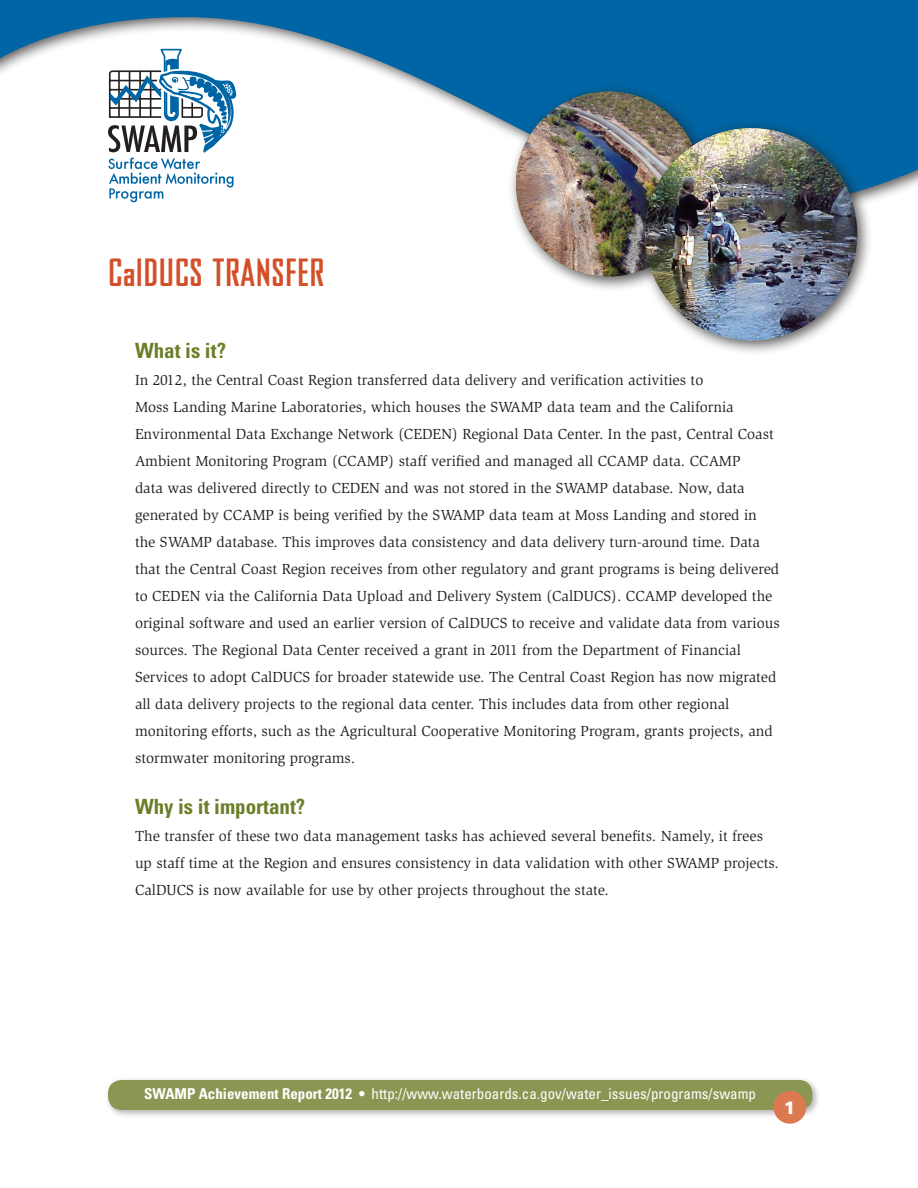
<style>
.page{position:relative;width:918px;height:1188px;background:#fff}
.page>*{position:absolute;margin:0;border:0;box-sizing:border-box;transform-origin:0 0}
.t1{font:700 36px "Bureau Agency";letter-spacing:.02em;color:#d34f29}
.t2{font:700 condensed 21px "Univers";color:#6b7f2a}
.t3{font:900 18px "Univers";color:#fff}
.t4{font:15px/27px "Slimbach";color:#231f20}
.t5{font:condensed 15px "Univers";color:#fff}
.s1{font-weight:700}
</style>
<div class="page">
<div style="left:105px;top:1076px;width:716px;height:42px;background:#231f20;opacity:.35"></div>
<div style="left:108px;top:1080px;width:704px;height:30px;background:#8a9752;border-radius:14px"></div>
<svg style="left:0;top:0;width:918px;height:203px;fill:#0065a4"></svg>
<div style="left:507px;top:82px;width:209px;height:209px;background:#231f20;opacity:.75"></div>
<img style="left:516px;top:92px;width:185px;height:185px;border-radius:92px">
<div style="left:636px;top:119px;width:236px;height:237px;background:#231f20;opacity:.75"></div>
<img style="left:645px;top:128px;width:212px;height:213px;border-radius:106px">
<svg style="left:108px;top:49px;width:128px;height:153px"></svg>
<div style="left:773px;top:1091px;width:33px;height:33px;background:#dd7950;border-radius:50%"></div>
<h1 class="t1" style="left:108px;top:253px;width:217px">CALDUCS TRANSFER</h1>
<h2 class="t2" style="left:135px;top:337px;width:92px">What is it?</h2>
<p class="t4" style="left:135px;top:366px;width:646px">In 2012, the Central Coast Region transferred data delivery and verification activities to<br>Moss Landing Marine Laboratories, which houses the SWAMP data team and the California Environmental Data Exchange Network (CEDEN) Regional Data Center. In the past, Central Coast Ambient Monitoring Program (CCAMP) staff verified and managed all CCAMP data. CCAMP<br>data was delivered directly to CEDEN and was not stored in the SWAMP database. Now, data generated by CCAMP is being verified by the SWAMP data team at Moss Landing and stored in the SWAMP database. This improves data consistency and data delivery turn-around time. Data that the Central Coast Region receives from other regulatory and grant programs is being delivered to CEDEN via the California Data Upload and Delivery System (CalDUCS). CCAMP developed the original software and used an earlier version of CalDUCS to receive and validate data from various sources. The Regional Data Center received a grant in 2011 from the Department of Financial Services to adopt CalDUCS for broader statewide use. The Central Coast Region has now migrated all data delivery projects to the regional data center. This includes data from other regional monitoring efforts, such as the Agricultural Cooperative Monitoring Program, grants projects, and stormwater monitoring programs.</p>
<h2 class="t2" style="left:135px;top:793px;width:172px">Why is it important?</h2>
<p class="t4" style="left:135px;top:822px;width:645px">The transfer of these two data management tasks has achieved several benefits. Namely, it frees up staff time at the Region and ensures consistency in data validation with other SWAMP projects.<br>CalDUCS is now available for use by other projects throughout the state.</p>
<p class="t5" style="left:144px;top:1084px;width:614px"><span class="s1">SWAMP Achievement Report 2012 •</span> http://www.waterboards.ca.gov/water_issues/programs/swamp</p>
<p class="t3" style="left:784px;top:1096px;width:14px">1</p>
</div>
